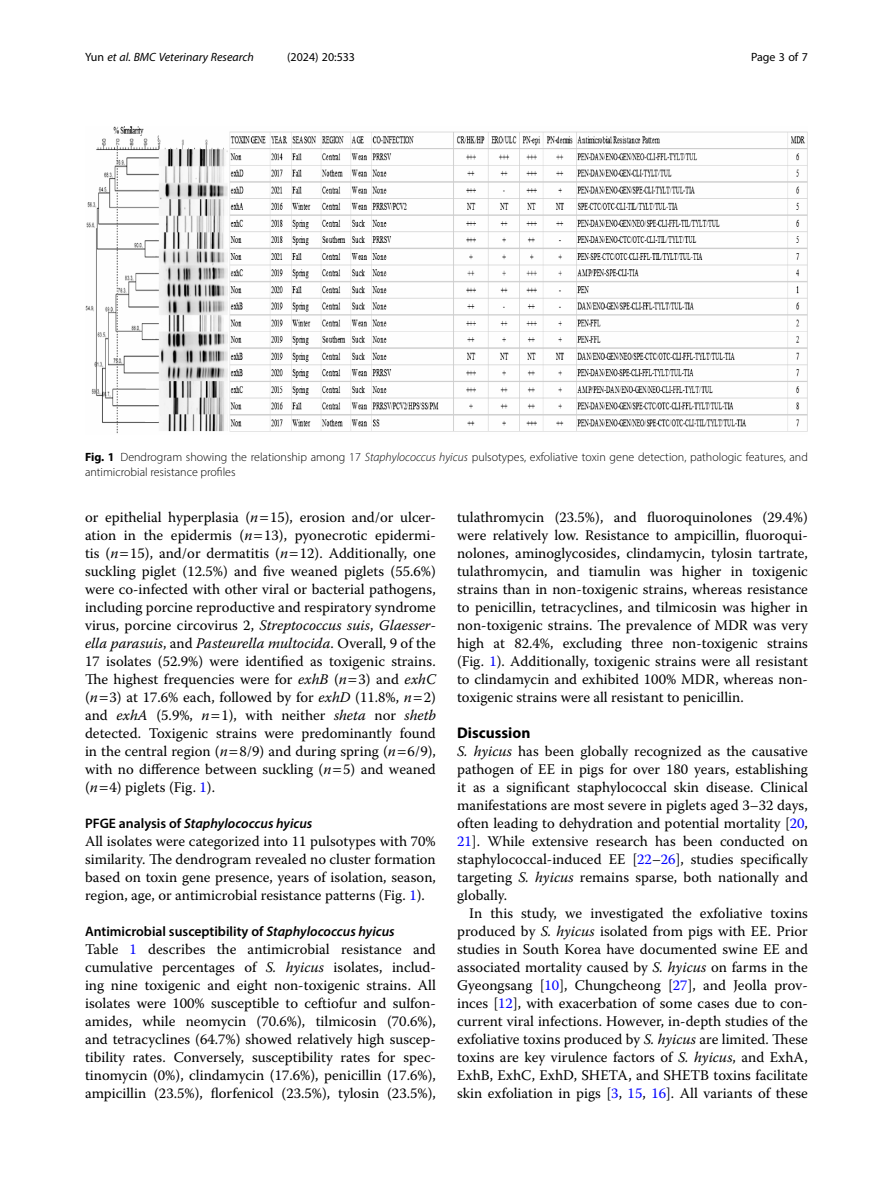
<style>
.page{position:relative;width:893px;height:1191px;background:#fff}
.page>*{position:absolute;margin:0;border:0;box-sizing:border-box;transform-origin:0 0}
.Head_1{font:700 15.45px "Myriad Pro";color:#000}
.Body_Text{font:14.7px/18px "Warnock Pro";color:#000;text-align:justify}
.Body_Text_Indent{font:14.7px/18px "Warnock Pro";color:#000;text-align:justify}
.Head_2{font:600 13.8px "Myriad Pro";color:#000}
.Head_2-2{font:italic 600 13.8px "Myriad Pro";color:#000}
.Figure_Caption{font:300 12px/15px "Myriad Pro";color:#000}
.t1{font:italic 12px "Myriad Pro";color:#000}
.t2{font:12px "Myriad Pro";color:#000}
.s1{font-style:normal}
.s2{font-weight:700}
.s3{font-style:italic}
.s4{color:#00f}
</style>
<div class="page">
<img style="left:85px;top:126px;width:723px;height:308px">
<p class="t1" style="left:85px;top:50px;width:170px"><span class="s1">Yun</span> et al. BMC Veterinary Research</p>
<p class="t2" style="left:287px;top:50px;width:70px">(2024) 20:533</p>
<p class="t2" style="left:751px;top:50px;width:58px">Page 3 of 7</p>
<p class="Figure_Caption" style="left:85px;top:450px;width:724px"><span class="s2">Fig. 1</span> Dendrogram showing the relationship among 17 <span class="s3">Staphylococcus hyicus</span> pulsotypes, exfoliative toxin gene detection, pathologic features, and antimicrobial resistance profiles</p>
<p class="Body_Text" style="left:85px;top:508px;width:352px">or epithelial hyperplasia (<span class="s3">n</span> 15), erosion and/or ulcer&shy;ation in the epidermis (<span class="s3">n</span> 13), pyonecrotic epidermi&shy;tis (<span class="s3">n</span> 15), and/or dermatitis (<span class="s3">n</span> 12). Additionally, one suckling piglet (12.5%) and five weaned piglets (55.6%) were co-infected with other viral or bacterial pathogens, including porcine reproductive and respiratory syndrome virus, porcine circovirus 2, <span class="s3">Streptococcus suis</span>, <span class="s3">Glaesser&shy;ella parasuis</span>, and <span class="s3">Pasteurella multocida</span>. Overall, 9 of the 17 isolates (52.9%) were identified as toxigenic strains.<br>The highest frequencies were for <span class="s3">exhB</span> (<span class="s3">n</span> 3) and <span class="s3">exhC </span>(<span class="s3">n</span> 3) at 17.6% each, followed by for <span class="s3">exhD</span> (11.8%, <span class="s3">n</span> 2) and <span class="s3">exhA</span> (5.9%, <span class="s3">n</span> 1), with neither <span class="s3">sheta</span> nor <span class="s3">shetb </span>detected. Toxigenic strains were predominantly found in the central region (<span class="s3">n</span> 8/9) and during spring (<span class="s3">n</span> 6/9), with no difference between suckling (<span class="s3">n</span> 5) and weaned (<span class="s3">n</span> 4) piglets (Fig. <span class="s4">1</span>).</p>
<p class="Head_2-2" style="left:85px;top:815px;width:229px"><span class="s1">PFGE analysis of</span> Staphylococcus hyicus</p>
<p class="Body_Text" style="left:85px;top:832px;width:352px">All isolates were categorized into 11 pulsotypes with 70% similarity. The dendrogram revealed no cluster formation based on toxin gene presence, years of isolation, season, region, age, or antimicrobial resistance patterns (Fig. <span class="s4">1</span>).</p>
<p class="Head_2" style="left:85px;top:923px;width:311px">Antimicrobial susceptibility of <span class="s3">Staphylococcus hyicus</span></p>
<p class="Body_Text" style="left:85px;top:940px;width:352px">Table <span class="s4">1</span> describes the antimicrobial resistance and cumulative percentages of <span class="s3">S. hyicus</span> isolates, includ&shy;ing nine toxigenic and eight non-toxigenic strains. All isolates were 100% susceptible to ceftiofur and sulfon&shy;amides, while neomycin (70.6%), tilmicosin (70.6%), and tetracyclines (64.7%) showed relatively high suscep&shy;tibility rates. Conversely, susceptibility rates for spec&shy;tinomycin (0%), clindamycin (17.6%), penicillin (17.6%), ampicillin (23.5%), florfenicol (23.5%), tylosin (23.5%),</p>
<p class="Body_Text" style="left:457px;top:508px;width:352px">tulathromycin (23.5%), and fluoroquinolones (29.4%) were relatively low. Resistance to ampicillin, fluoroqui&shy;nolones, aminoglycosides, clindamycin, tylosin tartrate, tulathromycin, and tiamulin was higher in toxigenic strains than in non-toxigenic strains, whereas resistance to penicillin, tetracyclines, and tilmicosin was higher in non-toxigenic strains. The prevalence of MDR was very high at 82.4%, excluding three non-toxigenic strains (Fig. <span class="s4">1</span>). Additionally, toxigenic strains were all resistant to clindamycin and exhibited 100% MDR, whereas non&shy;toxigenic strains were all resistant to penicillin.</p>
<p class="Head_1" style="left:457px;top:723px;width:75px">Discussion</p>
<p class="Body_Text" style="left:457px;top:742px;width:352px"><span class="s3">S. hyicus</span> has been globally recognized as the causative pathogen of EE in pigs for over 180 years, establishing it as a significant staphylococcal skin disease. Clinical manifestations are most severe in piglets aged 3–32 days, often leading to dehydration and potential mortality [<span class="s4">20</span>, <span class="s4">21</span>]. While extensive research has been conducted on staphylococcal-induced EE [<span class="s4">22</span>–<span class="s4">26</span>], studies specifically targeting <span class="s3">S. hyicus</span> remains sparse, both nationally and globally.</p>
<p class="Body_Text_Indent" style="left:457px;top:904px;width:352px;text-indent:12px">In this study, we investigated the exfoliative toxins produced by <span class="s3">S. hyicus</span> isolated from pigs with EE. Prior studies in South Korea have documented swine EE and associated mortality caused by <span class="s3">S. hyicus</span> on farms in the Gyeongsang [<span class="s4">10</span>], Chungcheong [<span class="s4">27</span>], and Jeolla prov&shy;inces [<span class="s4">12</span>], with exacerbation of some cases due to con&shy;current viral infections. However, in-depth studies of the exfoliative toxins produced by <span class="s3">S. hyicus</span> are limited. These toxins are key virulence factors of <span class="s3">S. hyicus</span>, and ExhA, ExhB, ExhC, ExhD, SHETA, and SHETB toxins facilitate skin exfoliation in pigs [<span class="s4">3</span>, <span class="s4">15</span>, <span class="s4">16</span>]. All variants of these</p>
</div>
